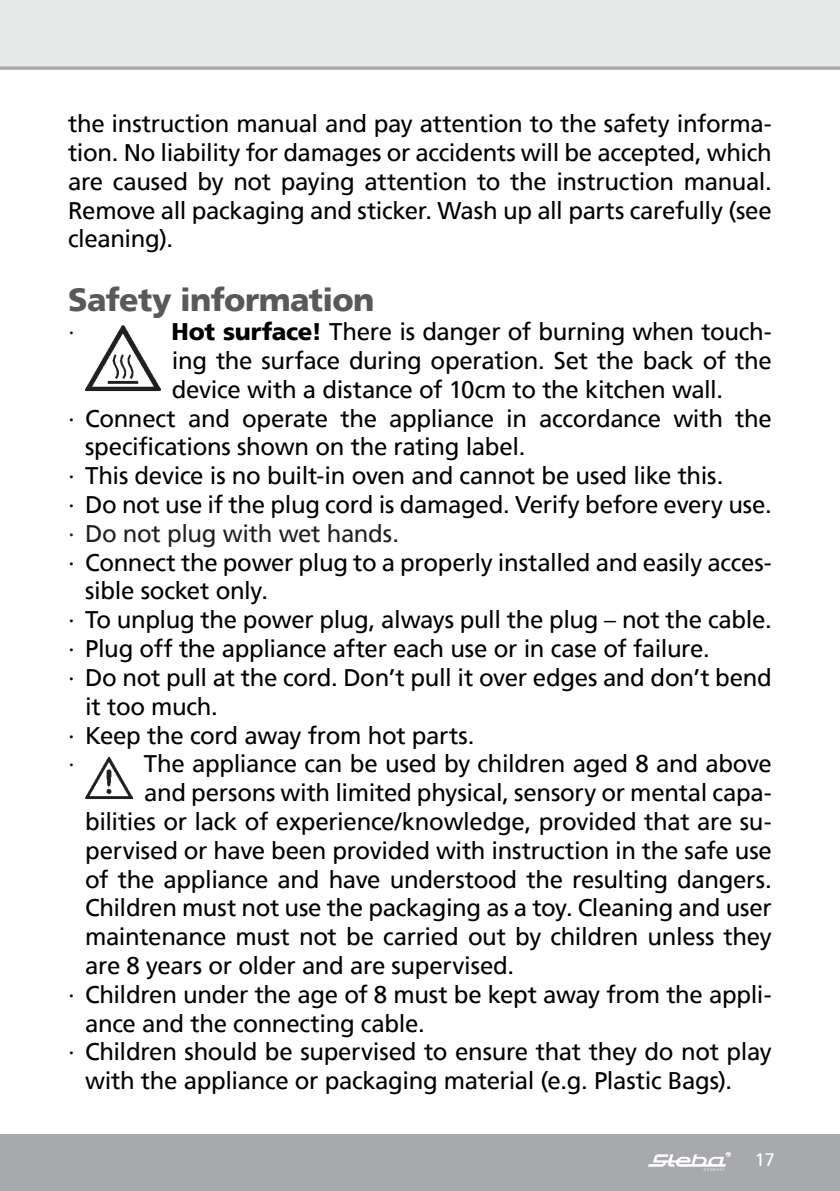
<style>
.page{position:relative;width:840px;height:1191px;background:#fff}
.page>*{position:absolute;margin:0;border:0;box-sizing:border-box;transform-origin:0 0}
.t1{font:900 32px "Frutiger";letter-spacing:-.02em;color:#58595b}
.t2{font:24px/28.8px "Frutiger";letter-spacing:-.015em;color:#000;text-align:justify}
.t3{font:24px "Frutiger";letter-spacing:-.015em;color:#231f20}
.t4{font:18px "Frutiger";color:#fff}
.s1{font-weight:900}
</style>
<div class="page">
<div style="left:0;top:0;width:839px;height:68px;background:#e7e8e8"></div>
<div style="left:0;top:1134px;width:839px;height:57px;background:#a7a9ac"></div>
<svg style="left:648px;top:1151px;width:82px;height:19px"></svg>
<svg style="left:0;top:66px;width:839px;height:4px;background:#b2b4b7"></svg>
<img style="left:85px;top:325px;width:75px;height:67px">
<img style="left:85px;top:757px;width:48px;height:42px">
<p class="t2" style="left:68px;top:109px;width:705px">the instruction manual and pay attention to the safety informa&shy;tion. No liability for damages or accidents will be accepted, which are caused by not paying attention to the instruction manual.<br>Remove all packaging and sticker. Wash up all parts carefully (see cleaning).</p>
<h1 class="t1" style="left:68px;top:281px;width:308px">Safety information</h1>
<p class="t3" style="left:68px;top:318px;width:8px">∙</p>
<p class="t2" style="left:171px;top:317px;width:601px"><span class="s1">Hot surface!</span> There is danger of burning when touch-</p>
<p class="t2" style="left:172px;top:346px;width:601px">ing the surface during operation. Set the back of the</p>
<p class="t2" style="left:172px;top:375px;width:552px">device with a distance of 10cm to the kitchen wall.</p>
<p class="t2" style="left:68px;top:404px;width:704px">∙ Connect and operate the appliance in accordance with the</p>
<p class="t2" style="left:85px;top:432px;width:441px">specifications shown on the rating label.</p>
<p class="t2" style="left:68px;top:461px;width:656px">∙ This device is no built-in oven and cannot be used like this.</p>
<p class="t2" style="left:68px;top:490px;width:704px">∙ Do not use if the plug cord is damaged. Verify before every use.</p>
<p class="t3" style="left:68px;top:519px;width:332px">∙ Do not plug with wet hands.</p>
<p class="t2" style="left:68px;top:548px;width:705px">∙ Connect the power plug to a properly installed and easily acces-</p>
<p class="t2" style="left:85px;top:576px;width:184px">sible socket only.</p>
<p class="t2" style="left:68px;top:605px;width:704px">∙ To unplug the power plug, always pull the plug – not the cable.</p>
<p class="t2" style="left:68px;top:634px;width:642px">∙ Plug off the appliance after each use or in case of failure.</p>
<p class="t2" style="left:68px;top:663px;width:705px">∙ Do not pull at the cord. Don’t pull it over edges and don’t bend</p>
<p class="t2" style="left:85px;top:692px;width:134px">it too much.</p>
<p class="t2" style="left:68px;top:720px;width:408px">∙ Keep the cord away from hot parts.</p>
<p class="t3" style="left:68px;top:750px;width:8px">∙</p>
<p class="t2" style="left:144px;top:749px;width:629px">The appliance can be used by children aged 8 and above</p>
<p class="t2" style="left:144px;top:778px;width:629px">and persons with limited physical, sensory or mental capa-</p>
<p class="t2" style="left:85px;top:807px;width:687px">bilities or lack of experience/knowledge, provided that are su-</p>
<p class="t2" style="left:85px;top:836px;width:688px">pervised or have been provided with instruction in the safe use</p>
<p class="t2" style="left:85px;top:864px;width:687px">of the appliance and have understood the resulting dangers.</p>
<p class="t2" style="left:85px;top:893px;width:687px">Children must not use the packaging as a toy. Cleaning and user</p>
<p class="t2" style="left:85px;top:922px;width:687px">maintenance must not be carried out by children unless they</p>
<p class="t2" style="left:85px;top:951px;width:430px">are 8 years or older and are supervised.</p>
<p class="t2" style="left:68px;top:980px;width:705px">∙ Children under the age of 8 must be kept away from the appli-</p>
<p class="t2" style="left:85px;top:1008px;width:341px">ance and the connecting cable.</p>
<p class="t2" style="left:68px;top:1037px;width:705px">∙ Children should be supervised to ensure that they do not play</p>
<p class="t2" style="left:85px;top:1066px;width:648px">with the appliance or packaging material (e.g. Plastic Bags).</p>
<p class="t4" style="left:754px;top:1149px;width:22px">17</p>
</div>
